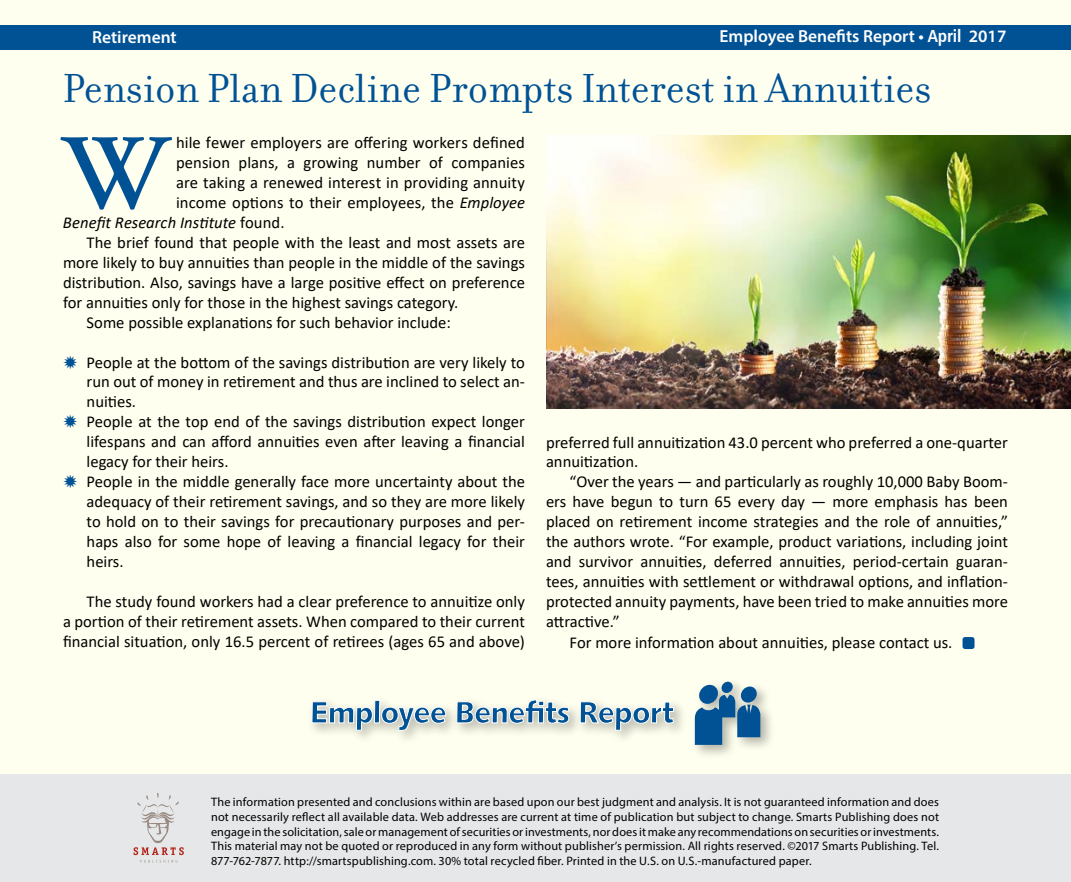
<style>
.page{position:relative;width:1071px;height:882px;background:#fff}
.page>*{position:absolute;margin:0;border:0;box-sizing:border-box;transform-origin:0 0}
.t1{font:600 106.92px "Adobe Garamond Pro";color:#005295}
.t2{font:43.75px "Filosofia";color:#005295}
.t3{font:600 17.5px "Myriad Pro";color:#fff}
.t4{font:16.62px/19.9px "Calibri";color:#000}
.t5{font:italic 16.62px "Calibri";letter-spacing:.005em;color:#000}
.t6{font:12.25px/14.7px "Myriad Pro";letter-spacing:.015em;color:#000;text-align:justify}
.s1{font-family:"Humanist 777 BT Bold Condensed B";font-weight:400}
.s2{font-style:italic}
.s3{font-style:normal}
</style>
<div class="page">
<div style="left:1px;top:1px;width:1070px;height:881px;background:#fffff0"></div>
<div style="left:0;top:25px;width:1071px;height:24px;background:#005295"></div>
<div style="left:0;top:775px;width:1071px;height:107px;background:#e6e7e8"></div>
<svg style="left:134px;top:793px;width:50px;height:70px"></svg>
<div style="left:307px;top:695px;width:381px;height:50px;background:#000;opacity:.3"></div>
<svg style="left:311px;top:699px;width:363px;height:32px"></svg>
<div style="left:690px;top:678px;width:85px;height:82px;background:#000;opacity:.3"></div>
<div style="left:699px;top:685px;width:19px;height:19px;background:#005295;border-radius:50%"></div>
<div style="left:721px;top:682px;width:12px;height:11px;background:#005295;border-radius:50%"></div>
<div style="left:741px;top:686px;width:16px;height:17px;background:#005295;border-radius:50%"></div>
<svg style="left:695px;top:695px;width:65px;height:50px;background:#487fa7"></svg>
<div style="left:963px;top:637px;width:12px;height:12px;background:#005295;border-radius:3px"></div>
<img style="left:546px;top:136px;width:525px;height:273px">
<p class="t3" style="left:92px;top:26px;width:86px">Retirement</p>
<p class="t3" style="left:720px;top:25px;width:288px">Employee Benefits Report • <span class="s1">April</span> 2017</p>
<h2 class="t2" style="left:62px;top:64px;width:871px">Pension Plan Decline Prompts Interest in Annuities</h2>
<h1 class="t1" style="left:63px;top:112px;width:105px">W</h1>
<p class="t4" style="left:176px;top:132px;width:350px">hile fewer employers are offering workers defined</p>
<p class="t4" style="left:176px;top:152px;width:350px">pension plans, a growing number of companies</p>
<p class="t4" style="left:176px;top:172px;width:350px">are taking a renewed interest in providing annuity</p>
<p class="t4" style="left:176px;top:192px;width:350px">income options to their employees, the <span class="s2">Employee</span></p>
<p class="t5" style="left:63px;top:211px;width:223px">Benefit Research Institute <span class="s3">found.</span></p>
<p class="t4" style="left:87px;top:232px;width:440px">The brief found that people with the least and most assets are</p>
<p class="t4" style="left:63px;top:252px;width:464px">more likely to buy annuities than people in the middle of the savings</p>
<p class="t4" style="left:63px;top:272px;width:464px">distribution. Also, savings have a large positive effect on preference</p>
<p class="t4" style="left:63px;top:292px;width:397px">for annuities only for those in the highest savings category.</p>
<p class="t4" style="left:87px;top:312px;width:366px">Some possible explanations for such behavior include:</p>
<p class="t4" style="left:87px;top:352px;width:440px">People at the bottom of the savings distribution are very likely to run out of money in retirement and thus are inclined to select an&shy;nuities.<br>People at the top end of the savings distribution expect longer lifespans and can afford annuities even after leaving a financial legacy for their heirs.<br>People in the middle generally face more uncertainty about the adequacy of their retirement savings, and so they are more likely to hold on to their savings for precautionary purposes and per&shy;haps also for some hope of leaving a financial legacy for their heirs.</p>
<p class="t4" style="left:63px;top:591px;width:464px;text-align:justify;text-indent:24px">The study found workers had a clear preference to annuitize only a portion of their retirement assets. When compared to their current financial situation, only 16.5 percent of retirees (ages 65 and above)</p>
<p class="t4" style="left:546px;top:432px;width:464px">preferred full annuitization 43.0 percent who preferred a one-quarter annuitization.</p>
<p class="t4" style="left:570px;top:471px;width:440px">“Over the years — and particularly as roughly 10,000 Baby Boom-</p>
<p class="t4" style="left:546px;top:491px;width:464px">ers have begun to turn 65 every day — more emphasis has been</p>
<p class="t4" style="left:546px;top:511px;width:463px">placed on retirement income strategies and the role of annuities,”</p>
<p class="t4" style="left:546px;top:531px;width:464px">the authors wrote. “For example, product variations, including joint</p>
<p class="t4" style="left:546px;top:551px;width:463px">and survivor annuities, deferred annuities, period-certain guaran-</p>
<p class="t4" style="left:546px;top:571px;width:463px">tees, annuities with settlement or withdrawal options, and inflation-</p>
<p class="t4" style="left:546px;top:591px;width:464px">protected annuity payments, have been tried to make annuities more</p>
<p class="t4" style="left:546px;top:611px;width:75px">attractive.”</p>
<p class="t4" style="left:570px;top:632px;width:384px">For more information about annuities, please contact us.</p>
<p class="t6" style="left:211px;top:794px;width:730px">The information presented and conclusions within are based upon our best judgment and analysis. It is not guaranteed information and does not necessarily reflect all available data. Web addresses are current at time of publication but subject to change. Smarts Publishing does not engage in the solicitation, sale or management of securities or investments, nor does it make any recommendations on securities or investments.<br>This material may not be quoted or reproduced in any form without publisher’s permission. All rights reserved. ©2017 Smarts Publishing. Tel.<br>877-762-7877. http://smartspublishing.com. 30% total recycled fiber. Printed in the U.S. on U.S.-manufactured paper.</p>
</div>
